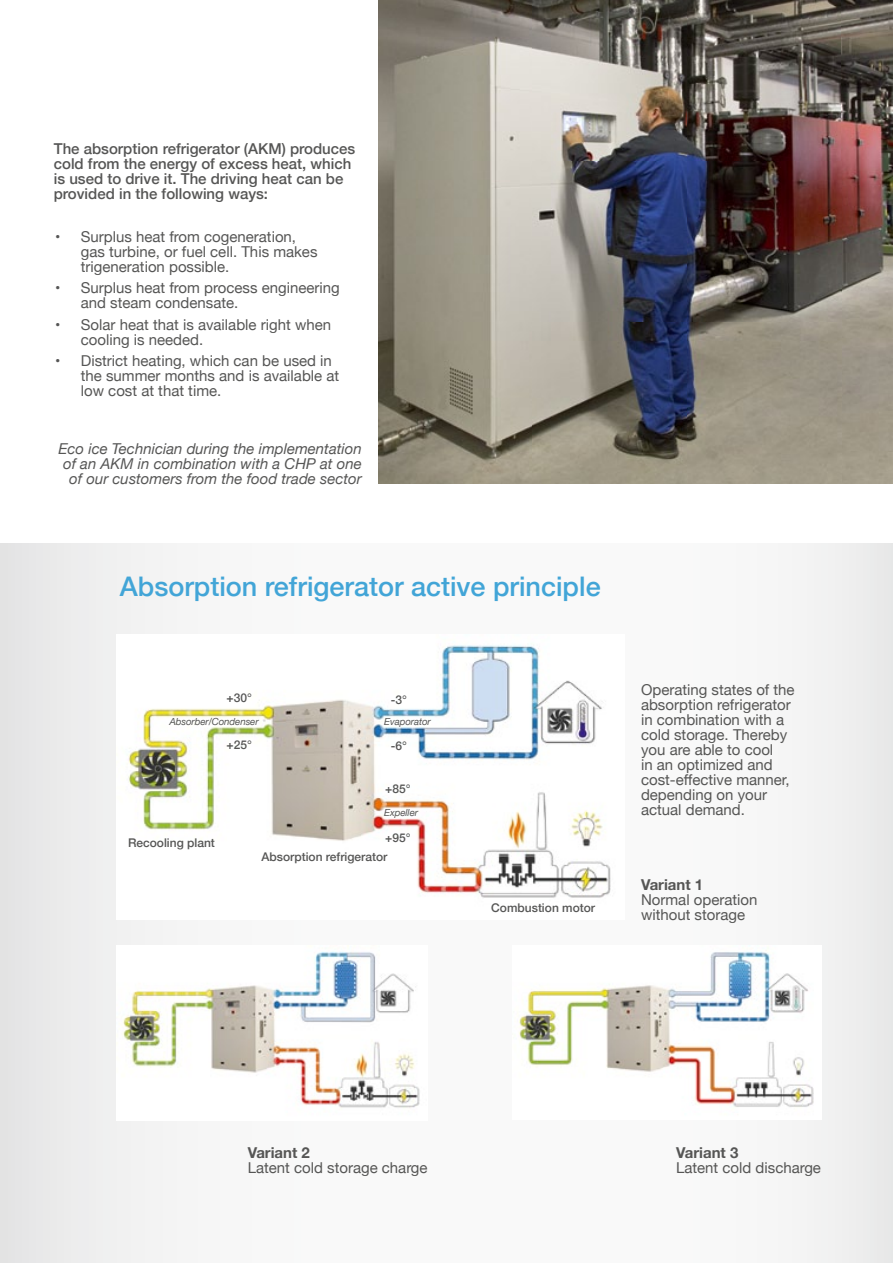
<style>
.page{position:relative;width:893px;height:1263px;background:#fff}
.page>*{position:absolute;margin:0;border:0;box-sizing:border-box;transform-origin:0 0}
.t1{font:500 27px "Helvetica Neue";color:#42a5d7}
.t2{font:15px/15px "Helvetica Neue";color:#565655}
.t3{font:500 15px/15px "Helvetica Neue";color:#565655}
.t4{font:italic 15px/15px "Helvetica Neue";color:#565655;text-align:right}
.t5{font:700 15px "Helvetica Neue";color:#565655}
.t6{font:500 12px/19.8px "Helvetica Neue";color:#565655}
.t7{font:italic 9.75px "Helvetica Neue";letter-spacing:-.01em;color:#565655}
</style>
<div class="page">
<div style="left:0;top:544px;width:893px;height:719px;background:linear-gradient(to bottom,#f2f2f2,#f2f2f3)"></div>
<img style="left:117px;top:945px;width:311px;height:175px">
<img style="left:512px;top:945px;width:309px;height:174px">
<img style="left:117px;top:634px;width:507px;height:286px">
<img style="left:379px;top:0;width:514px;height:484px">
<p class="t3" style="left:54px;top:140px;width:303px">The absorption refrigerator (AKM) produces cold from the energy of excess heat, which is used to drive it. The driving heat can be provided in the following ways:</p>
<p class="t2" style="left:81px;top:230px;width:238px;text-indent:-26px">• Surplus heat from cogeneration, gas turbine, or fuel cell. This makes trigeneration possible.</p>
<p class="t2" style="left:81px;top:281px;width:260px;text-indent:-26px">• Surplus heat from process engineering and steam condensate.</p>
<p class="t2" style="left:81px;top:318px;width:252px;text-indent:-26px">• Solar heat that is available right when cooling is needed.</p>
<p class="t2" style="left:81px;top:354px;width:260px;text-indent:-26px">• District heating, which can be used in the summer months and is available at low cost at that time.</p>
<p class="t4" style="left:58px;top:442px;width:305px">Eco ice Technician during the implementation of an AKM in combination with a CHP at one of our customers from the food trade sector</p>
<h1 class="t1" style="left:120px;top:565px;width:482px">Absorption refrigerator active principle</h1>
<p class="t6" style="left:227px;top:687px;width:27px">+30°</p>
<p class="t6" style="left:227px;top:734px;width:27px">+25°</p>
<p class="t6" style="left:391px;top:689px;width:18px">-3°</p>
<p class="t6" style="left:391px;top:734px;width:18px">-6°</p>
<p class="t6" style="left:385px;top:778px;width:27px">+85°</p>
<p class="t7" style="left:169px;top:714px;width:91px">Absorber/Condenser</p>
<p class="t7" style="left:384px;top:714px;width:48px">Evaporator</p>
<p class="t6" style="left:128px;top:831px;width:88px">Recooling plant</p>
<p class="t7" style="left:384px;top:805px;width:35px">Expeller</p>
<p class="t6" style="left:261px;top:826px;width:151px;text-indent:124px">+95°<br>Absorption refrigerator</p>
<p class="t6" style="left:491px;top:896px;width:105px">Combustion motor</p>
<p class="t2" style="left:641px;top:683px;width:155px">Operating states of the absorption refrigerator in combination with a cold storage. Thereby you are able to cool<br>in an optimized and cost-effective manner, depending on your actual demand.</p>
<p class="t5" style="left:641px;top:872px;width:64px">Variant 1</p>
<p class="t2" style="left:641px;top:893px;width:118px">Normal operation without storage</p>
<p class="t5" style="left:248px;top:1140px;width:64px">Variant 2</p>
<p class="t2" style="left:248px;top:1161px;width:181px">Latent cold storage charge</p>
<p class="t5" style="left:676px;top:1140px;width:64px">Variant 3</p>
<p class="t2" style="left:676px;top:1161px;width:146px">Latent cold discharge</p>
</div>
